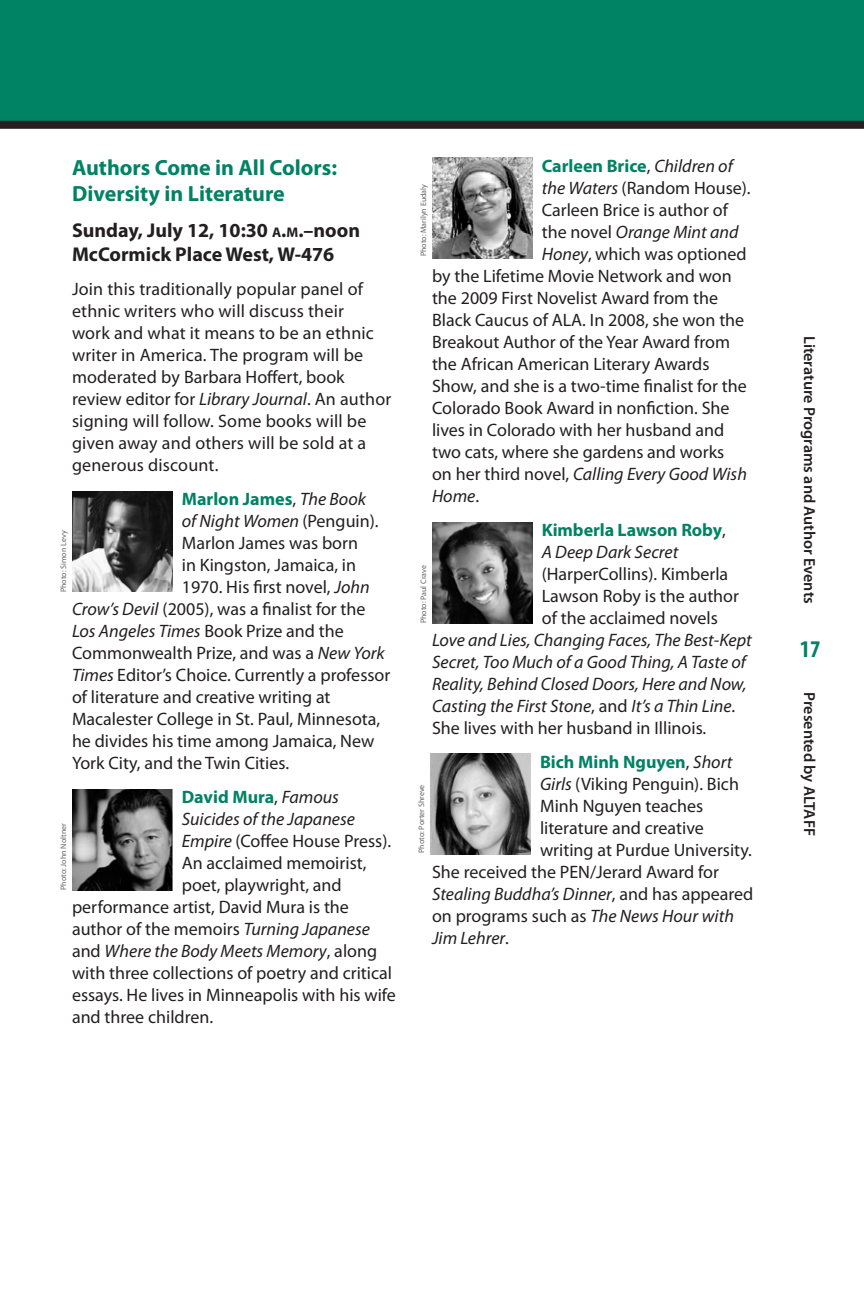
<style>
.page{position:relative;width:864px;height:1296px;background:#fff}
.page>*{position:absolute;margin:0;border:0;box-sizing:border-box;transform-origin:0 0}
.t1{font:700 condensed 24px "Myriad Pro";color:#008265}
.t2{font:700 22px/26.4px "Myriad Pro";color:#008265}
.t3{font:700 20px/24px "Myriad Pro";color:#231f20}
.t4{font:18px/22px "Myriad Pro";color:#231f20}
.t5{font:italic 18px/22px "Myriad Pro";color:#231f20}
.t6{font:700 18px/22px "Myriad Pro";color:#008265}
.t7{font:600 16px "Myriad Pro";color:#231f20}
.t8{font:8px "Myriad Pro";color:#636467}
.s1{font-size:14px}
.s2{font-style:inherit}
.s3{font-style:italic}
.s4{font-weight:400;color:#231f20}
.s5{font-weight:400;font-style:italic;color:#231f20}
.s6{font-style:normal}
</style>
<div class="page">
<div style="left:0;top:0;width:864px;height:126px;background:#008265"></div>
<div style="left:0;top:121px;width:864px;height:8px;background:#231f20"></div>
<img style="left:72px;top:789px;width:101px;height:101px">
<img style="left:72px;top:491px;width:101px;height:101px">
<img style="left:432px;top:157px;width:101px;height:101px">
<img style="left:432px;top:522px;width:101px;height:101px">
<img style="left:430px;top:754px;width:101px;height:101px">
<p class="t2" style="left:72px;top:154px;width:267px">Authors Come in All Colors:<br>Diversity in Literature</p>
<p class="t3" style="left:72px;top:218px;width:290px">Sunday, July 12, 10:30 <span class="s1">a</span><span class="s2">.</span><span class="s1">m</span><span class="s2">.</span>–noon<br>McCormick Place West, W-476</p>
<p class="t4" style="left:72px;top:278px;width:321px">Join this traditionally popular panel of ethnic writers who will discuss their<br>work and what it means to be an ethnic writer in America. The program will be moderated by Barbara Hoffert, book review editor for <span class="s3">Library Journal</span>. An author signing will follow. Some books will be given away and others will be sold at a generous discount.</p>
<p class="t6" style="left:182px;top:488px;width:186px">Marlon James<span class="s4">,</span> <span class="s5">The Book</span></p>
<p class="t5" style="left:182px;top:510px;width:198px">of Night Women <span class="s6">(Penguin).</span></p>
<p class="t4" style="left:182px;top:532px;width:178px">Marlon James was born</p>
<p class="t4" style="left:182px;top:554px;width:176px">in Kingston, Jamaica, in</p>
<p class="t4" style="left:182px;top:576px;width:189px">1970. His first novel, <span class="s3">John</span></p>
<p class="t4" style="left:72px;top:598px;width:295px"><span class="s3">Crow’s Devil</span> (2005), was a finalist for the</p>
<p class="t5" style="left:72px;top:620px;width:273px">Los Angeles Times <span class="s6">Book Prize and the</span></p>
<p class="t4" style="left:72px;top:642px;width:314px">Commonwealth Prize, and was a <span class="s3">New York</span></p>
<p class="t4" style="left:72px;top:664px;width:320px"><span class="s3">Times</span> Editor’s Choice. Currently a professor</p>
<p class="t4" style="left:72px;top:686px;width:260px">of literature and creative writing at</p>
<p class="t4" style="left:72px;top:708px;width:310px">Macalester College in St. Paul, Minnesota,</p>
<p class="t4" style="left:72px;top:730px;width:304px">he divides his time among Jamaica, New</p>
<p class="t4" style="left:72px;top:752px;width:219px">York City, and the Twin Cities.</p>
<p class="t6" style="left:182px;top:786px;width:159px">David Mura<span class="s4">,</span> <span class="s5">Famous</span></p>
<p class="t5" style="left:182px;top:808px;width:175px">Suicides of the Japanese</p>
<p class="t4" style="left:182px;top:830px;width:211px"><span class="s3">Empire</span> (Coffee House Press).</p>
<p class="t4" style="left:182px;top:852px;width:186px">An acclaimed memoirist,</p>
<p class="t4" style="left:182px;top:874px;width:161px">poet, playwright, and</p>
<p class="t4" style="left:72px;top:896px;width:278px">performance artist, David Mura is the</p>
<p class="t4" style="left:72px;top:918px;width:300px">author of the memoirs <span class="s3">Turning Japanese</span></p>
<p class="t5" style="left:72px;top:940px;width:307px"><span class="s6">and</span> Where the Body Meets Memory<span class="s6">, along</span></p>
<p class="t4" style="left:72px;top:962px;width:322px">with three collections of poetry and critical</p>
<p class="t4" style="left:72px;top:984px;width:325px">essays. He lives in Minneapolis with his wife</p>
<p class="t4" style="left:72px;top:1006px;width:143px">and three children.</p>
<p class="t8" style="left:58px;top:592px;width:63px;rotate:-90deg">Photo: Simon Levy</p>
<p class="t8" style="left:58px;top:890px;width:68px;rotate:-90deg">Photo: John Noltner</p>
<p class="t6" style="left:542px;top:154px;width:193px">Carleen Brice<span class="s4">,</span> <span class="s5">Children of</span></p>
<p class="t4" style="left:542px;top:176px;width:210px"><span class="s3">the Waters</span> (Random House).</p>
<p class="t4" style="left:542px;top:198px;width:188px">Carleen Brice is author of</p>
<p class="t5" style="left:542px;top:220px;width:198px"><span class="s6">the novel</span> Orange Mint and</p>
<p class="t4" style="left:542px;top:242px;width:206px"><span class="s3">Honey</span>, which was optioned</p>
<p class="t4" style="left:432px;top:264px;width:301px">by the Lifetime Movie Network and won</p>
<p class="t4" style="left:432px;top:286px;width:288px">the 2009 First Novelist Award from the</p>
<p class="t4" style="left:432px;top:308px;width:314px">Black Caucus of ALA. In 2008, she won the</p>
<p class="t4" style="left:432px;top:330px;width:300px">Breakout Author of the Year Award from</p>
<p class="t4" style="left:432px;top:352px;width:279px">the African American Literary Awards</p>
<p class="t4" style="left:432px;top:374px;width:316px">Show, and she is a two-time finalist for the</p>
<p class="t4" style="left:432px;top:396px;width:299px">Colorado Book Award in nonfiction. She</p>
<p class="t4" style="left:432px;top:418px;width:294px">lives in Colorado with her husband and</p>
<p class="t4" style="left:432px;top:440px;width:294px">two cats, where she gardens and works</p>
<p class="t5" style="left:432px;top:462px;width:316px"><span class="s6">on her third novel,</span> Calling Every Good Wish</p>
<p class="t5" style="left:432px;top:484px;width:49px">Home<span class="s6">.</span></p>
<p class="t6" style="left:542px;top:518px;width:185px">Kimberla Lawson Roby<span class="s4">,<br></span><span class="s5">A Deep Dark Secret</span></p>
<p class="t4" style="left:542px;top:562px;width:199px">(HarperCollins). Kimberla<br>Lawson Roby is the author of the acclaimed novels</p>
<p class="t5" style="left:432px;top:628px;width:321px">Love and Lies, Changing Faces, The Best-Kept Secret, Too Much of a Good Thing, A Taste of Reality, Behind Closed Doors, Here and Now, Casting the First Stone<span class="s6">, and</span> It’s a Thin Line<span class="s6">.<br>She lives with her husband in Illinois.</span></p>
<p class="t6" style="left:540px;top:750px;width:194px">Bich Minh Nguyen<span class="s4">,</span> <span class="s5">Short</span></p>
<p class="t4" style="left:540px;top:772px;width:201px"><span class="s3">Girls</span> (Viking Penguin). Bich</p>
<p class="t4" style="left:540px;top:794px;width:165px">Minh Nguyen teaches</p>
<p class="t4" style="left:540px;top:816px;width:165px">literature and creative</p>
<p class="t4" style="left:540px;top:838px;width:213px">writing at Purdue University.</p>
<p class="t4" style="left:432px;top:860px;width:289px">She received the PEN/Jerard Award for</p>
<p class="t5" style="left:432px;top:882px;width:323px">Stealing Buddha’s Dinner<span class="s6">, and has appeared</span></p>
<p class="t4" style="left:432px;top:904px;width:303px">on programs such as <span class="s3">The News Hour with</span></p>
<p class="t5" style="left:432px;top:926px;width:78px">Jim Lehrer<span class="s6">.</span></p>
<p class="t8" style="left:418px;top:256px;width:74px;rotate:-90deg">Photo: Marilyn Eudaly</p>
<p class="t8" style="left:418px;top:623px;width:60px;rotate:-90deg">Photo: Paul Crave</p>
<p class="t8" style="left:417px;top:853px;width:70px;rotate:-90deg">Photo: Porter Shreve</p>
<p class="t7" style="left:820px;top:336px;width:270px;rotate:90deg">Literature Programs and Author Events</p>
<h1 class="t1" style="left:800px;top:634px;width:22px">17</h1>
<p class="t7" style="left:820px;top:692px;width:145px;rotate:90deg">Presented by ALTAFF</p>
</div>
